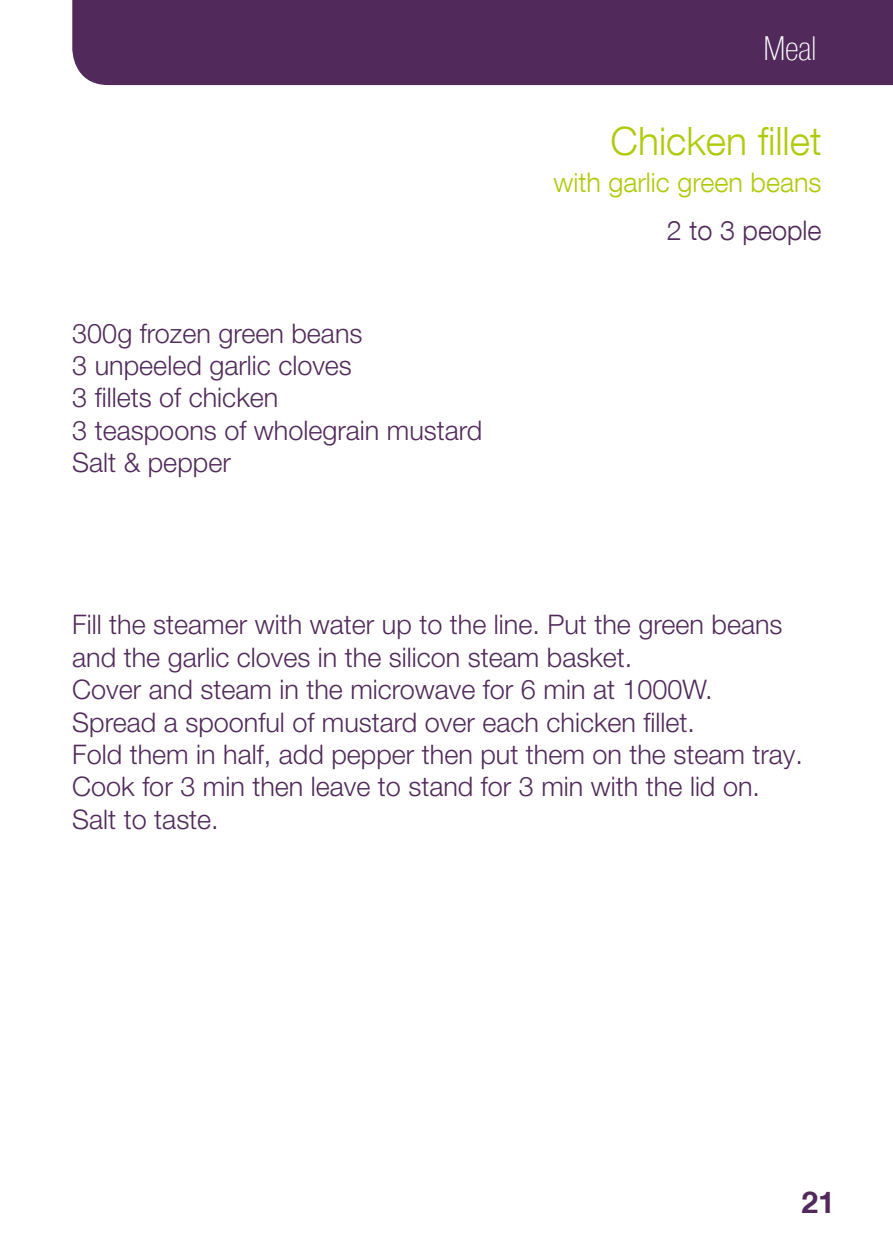
<style>
.page{position:relative;width:893px;height:1255px;background:#fff}
.page>*{position:absolute;margin:0;border:0;box-sizing:border-box;transform-origin:0 0}
.t1{font:300 39px "Helvetica Neue LT Com";color:#afca0b}
.t2{font:100 condensed 33px "Helvetica Neue LT Com";color:#fff}
.t3{font:700 30px "Helvetica Neue LT Com";color:#512a5b}
.t4{font:300 27px/32.4px "Helvetica Neue LT Pro";color:#512a5b}
.t5{font:300 27px "Helvetica Neue LT Com";color:#afca0b}
.t6{font:300 27px "Helvetica Neue LT Com";color:#512a5b}
</style>
<div class="page">
<div style="left:72px;top:0;width:821px;height:85px;background:#512a5b"></div>
<p class="t2" style="left:764px;top:29px;width:54px">Meal</p>
<p class="t4" style="left:72px;top:316px;width:412px">300g frozen green beans<br>3 unpeeled garlic cloves<br>3 fillets of chicken<br>3 teaspoons of wholegrain mustard<br>Salt &amp; pepper</p>
<h1 class="t1" style="left:611px;top:118px;width:212px">Chicken fillet</h1>
<p class="t5" style="left:553px;top:165px;width:270px">with garlic green beans</p>
<p class="t6" style="left:667px;top:213px;width:156px">2 to 3 people</p>
<p class="t4" style="left:72px;top:608px;width:732px">Fill the steamer with water up to the line. Put the green beans and the garlic cloves in the silicon steam basket.<br>Cover and steam in the microwave for 6 min at 1000W.<br>Spread a spoonful of mustard over each chicken fillet.<br>Fold them in half, add pepper then put them on the steam tray.<br>Cook for 3 min then leave to stand for 3 min with the lid on.<br>Salt to taste.</p>
<p class="t3" style="left:801px;top:1182px;width:35px">21</p>
</div>
